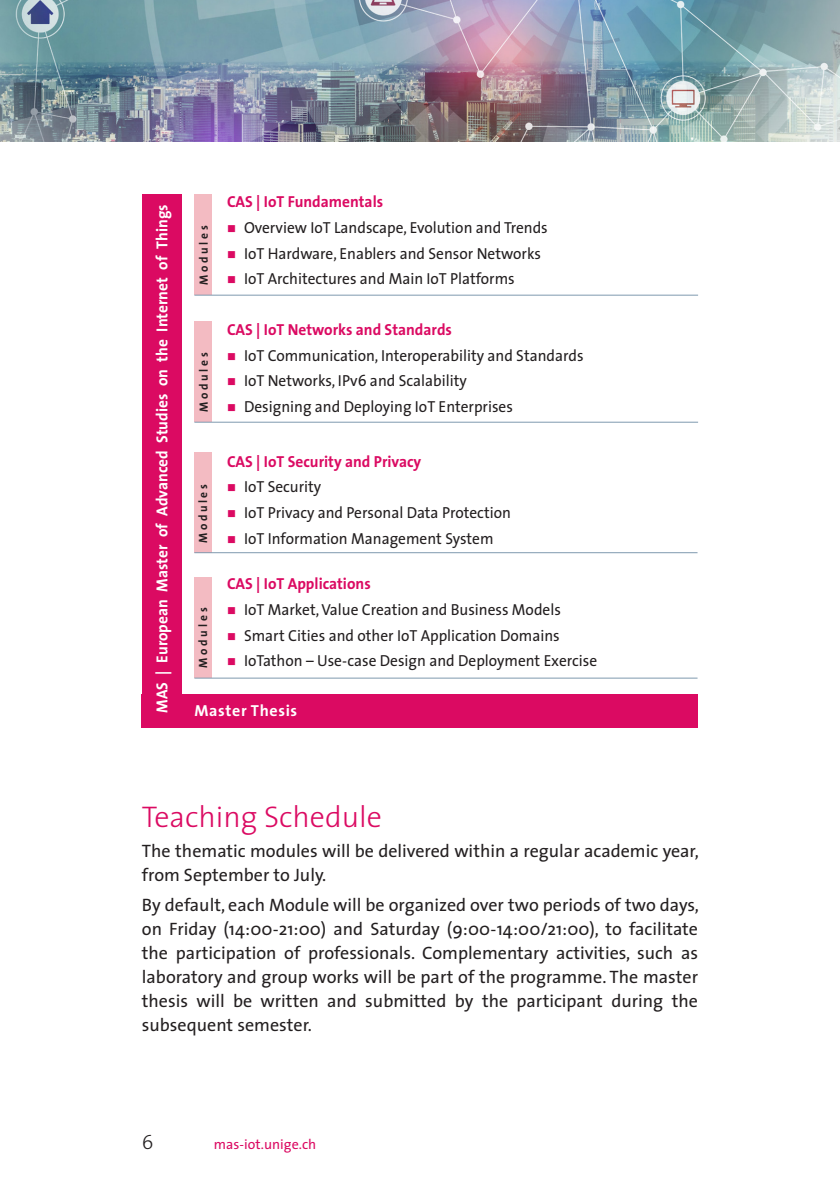
<style>
.page{position:relative;width:840px;height:1191px;background:#fff}
.page>*{position:absolute;margin:0;border:0;box-sizing:border-box;transform-origin:0 0}
.texte{font:300 30px "The Sans";color:#db0a62}
.t1{font:300 20px "The Sans";color:#231f20}
.texte-2{font:18px/24px "The Sans";color:#231f20}
.texte-3{font:16px "The Sans";color:#231f20;scale:.96 1}
.texte-4{font:700 16px "The Sans";color:#db0a62;scale:.96 1}
.texte-5{font:700 16px "The Sans";color:#fff;scale:.96 1}
.texte-6{font:700 16px "The Sans";letter-spacing:.04em;color:#fff}
.t2{font:14px "The Sans";color:#db0a62}
.texte-7{font:700 12px "The Sans";letter-spacing:.24em;color:#231f20;scale:.96 1}
.texte-8{font:700 12px "The Sans";letter-spacing:.22em;color:#231f20;scale:.96 1}
.s1{color:#db0a62}
</style>
<div class="page">
<div style="left:142px;top:694px;width:555px;height:34px;background:#db0a62"></div>
<div style="left:142px;top:194px;width:39px;height:501px;background:#db0a62"></div>
<div style="left:195px;top:195px;width:17px;height:100px;background:#f3bbc2"></div>
<hr style="left:194px;top:295px;width:503px;height:1px;background:#7f99af">
<div style="left:194px;top:322px;width:17px;height:100px;background:#f3bbc2"></div>
<hr style="left:194px;top:422px;width:503px;height:1px;background:#7f99af">
<div style="left:194px;top:452px;width:17px;height:100px;background:#f3bbc2"></div>
<hr style="left:194px;top:552px;width:503px;height:1px;background:#7f99af">
<div style="left:194px;top:578px;width:17px;height:100px;background:#f3bbc2"></div>
<hr style="left:194px;top:678px;width:503px;height:1px;background:#7f99af">
<img style="left:0;top:0;width:839px;height:142px">
<p class="texte-5" style="left:149px;top:713px;width:531px;rotate:-90deg">MAS | European Master of Advanced Studies on the Internet of Things</p>
<p class="texte-7" style="left:193px;top:285px;width:64px;rotate:-90deg">Modules</p>
<p class="texte-7" style="left:193px;top:412px;width:64px;rotate:-90deg">Modules</p>
<p class="texte-8" style="left:193px;top:543px;width:62px;rotate:-90deg">Modules</p>
<p class="texte-7" style="left:193px;top:668px;width:65px;rotate:-90deg">Modules</p>
<p class="texte-4" style="left:227px;top:188px;width:164px">CAS | IoT Fundamentals</p>
<p class="texte-3" style="left:227px;top:214px;width:335px"><span class="s1">■</span> Overview IoT Landscape, Evolution and Trends</p>
<p class="texte-3" style="left:227px;top:240px;width:328px"><span class="s1">■</span> IoT Hardware, Enablers and Sensor Networks</p>
<p class="texte-3" style="left:227px;top:266px;width:301px"><span class="s1">■</span> IoT Architectures and Main IoT Platforms</p>
<p class="texte-4" style="left:227px;top:316px;width:236px">CAS | IoT Networks and Standards</p>
<p class="texte-3" style="left:227px;top:342px;width:372px"><span class="s1">■</span> IoT Communication, Interoperability and Standards</p>
<p class="texte-3" style="left:227px;top:367px;width:251px"><span class="s1">■</span> IoT Networks, IPv6 and Scalability</p>
<p class="texte-3" style="left:227px;top:393px;width:299px"><span class="s1">■</span> Designing and Deploying IoT Enterprises</p>
<p class="texte-4" style="left:227px;top:448px;width:204px">CAS | IoT Security and Privacy</p>
<p class="texte-3" style="left:227px;top:473px;width:100px"><span class="s1">■</span> IoT Security</p>
<p class="texte-3" style="left:227px;top:499px;width:297px"><span class="s1">■</span> IoT Privacy and Personal Data Protection</p>
<p class="texte-3" style="left:227px;top:525px;width:279px"><span class="s1">■</span> IoT Information Management System</p>
<p class="texte-4" style="left:227px;top:570px;width:151px">CAS | IoT Applications</p>
<p class="texte-3" style="left:227px;top:596px;width:349px"><span class="s1">■</span> IoT Market,Value Creation and Business Models</p>
<p class="texte-3" style="left:227px;top:622px;width:348px"><span class="s1">■</span> Smart Cities and other IoT Application Domains</p>
<p class="texte-3" style="left:227px;top:648px;width:387px"><span class="s1">■</span> IoTathon – Use-case Design and Deployment Exercise</p>
<p class="texte-6" style="left:194px;top:697px;width:104px">Master Thesis</p>
<p class="texte" style="left:142px;top:792px;width:241px">Teaching Schedule</p>
<p class="texte-2" style="left:142px;top:838px;width:558px">The thematic modules will be delivered within a regular academic year, from September to July.</p>
<p class="texte-2" style="left:142px;top:892px;width:558px;text-align:justify">By default, each Module will be organized over two periods of two days, on Friday (14:00-21:00) and Saturday (9:00-14:00/21:00), to facilitate the participation of professionals. Complementary activities, such as laboratory and group works will be part of the programme. The master thesis will be written and submitted by the participant during the subsequent semester.</p>
<p class="t1" style="left:142px;top:1125px;width:13px">6</p>
<p class="t2" style="left:214px;top:1132px;width:104px">mas-iot.unige.ch</p>
</div>
